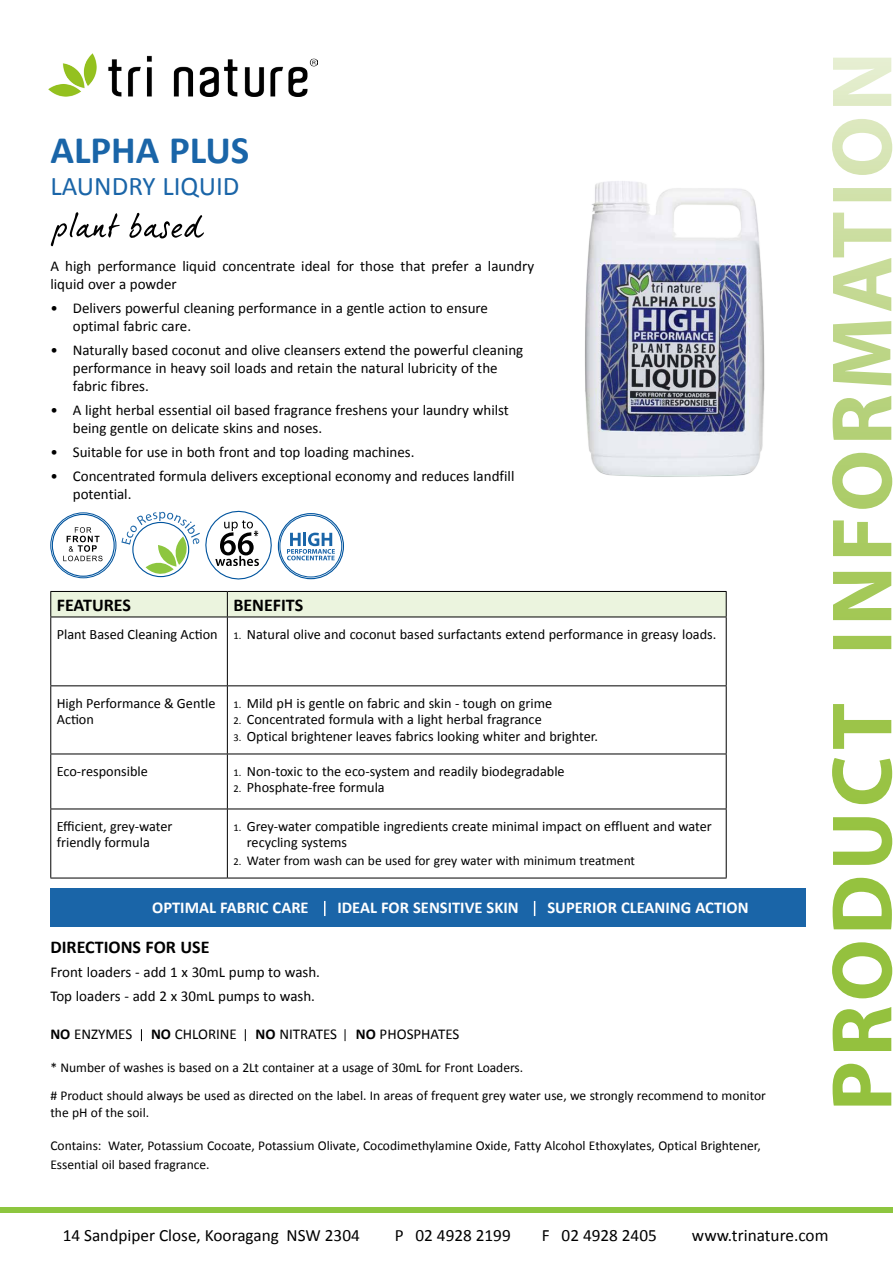
<style>
.page{position:relative;width:893px;height:1263px;background:#fff}
.page>*{position:absolute;margin:0;border:0;box-sizing:border-box;transform-origin:0 0}
.t1{font:700 39px "Calibri";color:#1a65a8}
.t2{font:27px "Calibri";color:#1a65a8}
.t3{font:700 18px "Calibri";color:#000}
.t4{font:17.25px "Calibri";color:#000}
.t5{font:700 16.5px "Calibri";color:#fff}
.t6{font:15px/18px "Calibri";color:#000}
.t7{font:14.25px/16.5px "Calibri";color:#000}
.t8{font:13.5px/28.5px "Calibri";color:#000}
.s1{font-size:10.5px}
.s2{font-weight:700}
</style>
<div class="page">
<img style="left:49px;top:53px;width:268px;height:44px">
<div style="left:0;top:1208px;width:893px;height:5px;background:#8dc63f"></div>
<svg style="left:832px;top:119px;width:60px;height:986px"></svg>
<svg style="left:50px;top:591px;width:677px;height:26px;background:#dce4d0"></svg>
<hr style="left:50px;top:617px;width:177px;height:1px;background:#000">
<hr style="left:50px;top:617px;width:1px;height:68px;background:#000">
<hr style="left:227px;top:617px;width:500px;height:1px;background:#000">
<hr style="left:227px;top:617px;width:1px;height:68px;background:#000">
<hr style="left:726px;top:617px;width:1px;height:68px;background:#000">
<hr style="left:50px;top:685px;width:177px;height:1px;background:#000">
<hr style="left:50px;top:686px;width:1px;height:68px;background:#000">
<hr style="left:227px;top:685px;width:500px;height:1px;background:#000">
<hr style="left:227px;top:686px;width:1px;height:68px;background:#000">
<hr style="left:726px;top:686px;width:1px;height:68px;background:#000">
<hr style="left:50px;top:754px;width:177px;height:1px;background:#000">
<hr style="left:50px;top:754px;width:1px;height:54px;background:#000">
<hr style="left:227px;top:754px;width:500px;height:1px;background:#000">
<hr style="left:227px;top:754px;width:1px;height:54px;background:#000">
<hr style="left:726px;top:754px;width:1px;height:54px;background:#000">
<hr style="left:50px;top:808px;width:177px;height:1px;background:#000">
<hr style="left:50px;top:809px;width:1px;height:69px;background:#000">
<hr style="left:227px;top:808px;width:500px;height:1px;background:#000">
<hr style="left:227px;top:809px;width:1px;height:69px;background:#000">
<hr style="left:726px;top:809px;width:1px;height:69px;background:#000">
<hr style="left:50px;top:878px;width:177px;height:1px;background:#000">
<hr style="left:227px;top:878px;width:500px;height:1px;background:#000">
<svg style="left:141px;top:1029px;width:1px;height:12px"></svg>
<svg style="left:245px;top:1029px;width:1px;height:12px"></svg>
<svg style="left:345px;top:1029px;width:1px;height:12px"></svg>
<div style="left:50px;top:889px;width:756px;height:38px;background:#1a65a8"></div>
<svg style="left:324px;top:901px;width:1px;height:15px"></svg>
<svg style="left:534px;top:901px;width:1px;height:15px"></svg>
<svg style="left:51px;top:212px;width:69px;height:34px"></svg>
<svg style="left:129px;top:213px;width:75px;height:25px"></svg>
<svg style="left:51px;top:510px;width:293px;height:70px"></svg>
<img style="left:585px;top:181px;width:180px;height:296px">
<h1 class="t1" style="left:50px;top:125px;width:201px">ALPHA PLUS</h1>
<h2 class="t2" style="left:50px;top:169px;width:191px">LAUNDRY LIQUID</h2>
<p class="t6" style="left:50px;top:257px;width:485px">A high performance liquid concentrate ideal for those that prefer a laundry liquid over a powder</p>
<p class="t6" style="left:73px;top:299px;width:417px;text-indent:-22px">• Delivers powerful cleaning performance in a gentle action to ensure optimal fabric care.</p>
<p class="t6" style="left:73px;top:341px;width:452px;text-indent:-22px">• Naturally based coconut and olive cleansers extend the powerful cleaning performance in heavy soil loads and retain the natural lubricity of the fabric fibres.</p>
<p class="t6" style="left:73px;top:401px;width:438px;text-indent:-22px">• A light herbal essential oil based fragrance freshens your laundry whilst being gentle on delicate skins and noses.</p>
<p class="t6" style="left:50px;top:443px;width:366px">• Suitable for use in both front and top loading machines.</p>
<p class="t6" style="left:73px;top:467px;width:443px;text-indent:-22px">• Concentrated formula delivers exceptional economy and reduces landfill potential.</p>
<p class="t3" style="left:57px;top:594px;width:76px">FEATURES</p>
<p class="t3" style="left:233px;top:594px;width:71px">BENEFITS</p>
<p class="t7" style="left:57px;top:625px;width:661px">Plant Based Cleaning Action <span class="s1">1.</span> Natural olive and coconut based surfactants extend performance in greasy loads.</p>
<p class="t7" style="left:57px;top:694px;width:160px">High Performance &amp; Gentle<br>Action</p>
<p class="t7" style="left:233px;top:694px;width:320px"><span class="s1">1.</span> Mild pH is gentle on fabric and skin - tough on grime</p>
<p class="t7" style="left:233px;top:710px;width:310px"><span class="s1">2.</span> Concentrated formula with a light herbal fragrance</p>
<p class="t7" style="left:233px;top:727px;width:366px"><span class="s1">3.</span> Optical brightener leaves fabrics looking whiter and brighter.</p>
<p class="t7" style="left:57px;top:762px;width:93px">Eco-responsible</p>
<p class="t7" style="left:233px;top:762px;width:333px"><span class="s1">1.</span> Non-toxic to the eco-system and readily biodegradable</p>
<p class="t7" style="left:233px;top:779px;width:153px"><span class="s1">2.</span> Phosphate-free formula</p>
<p class="t7" style="left:57px;top:817px;width:117px">Efficient, grey-water friendly formula</p>
<p class="t7" style="left:247px;top:817px;width:466px;text-indent:-14px"><span class="s1">1.</span> Grey-water compatible ingredients create minimal impact on effluent and water recycling systems</p>
<p class="t8" style="left:233px;top:846px;width:403px"><span class="s1">2.</span> Water from wash can be used for grey water with minimum treatment</p>
<p class="t5" style="left:152px;top:897px;width:158px">OPTIMAL FABRIC CARE</p>
<p class="t5" style="left:337px;top:897px;width:183px">IDEAL FOR SENSITIVE SKIN</p>
<p class="t5" style="left:547px;top:897px;width:203px">SUPERIOR CLEANING ACTION</p>
<p class="t3" style="left:50px;top:935px;width:161px">DIRECTIONS FOR USE</p>
<p class="t6" style="left:50px;top:959px;width:271px;line-height:24px">Front loaders - add 1 x 30mL pump to wash.<br>Top loaders - add 2 x 30mL pumps to wash.</p>
<p class="t6" style="left:50px;top:1024px;width:411px"><span class="s2">NO</span> ENZYMES <span class="s2">NO</span> CHLORINE <span class="s2">NO</span> NITRATES <span class="s2">NO</span> PHOSPHATES</p>
<p class="t8" style="left:50px;top:1052px;width:717px">* Number of washes is based on a 2Lt container at a usage of 30mL for Front Loaders.<br># Product should always be used as directed on the label. In areas of frequent grey water use, we strongly recommend to monitor</p>
<p class="t8" style="left:50px;top:1097px;width:100px">the pH of the soil.</p>
<p class="t8" style="left:50px;top:1135px;width:712px;line-height:19.5px">Contains: Water, Potassium Cocoate, Potassium Olivate, Cocodimethylamine Oxide, Fatty Alcohol Ethoxylates, Optical Brightener,<br>Essential oil based fragrance.</p>
<p class="t4" style="left:63px;top:1224px;width:299px">14 Sandpiper Close, Kooragang NSW 2304</p>
<p class="t4" style="left:395px;top:1224px;width:117px">P 02 4928 2199</p>
<p class="t4" style="left:542px;top:1224px;width:116px">F 02 4928 2405</p>
<p class="t4" style="left:692px;top:1224px;width:138px">www.trinature.com</p>
</div>
